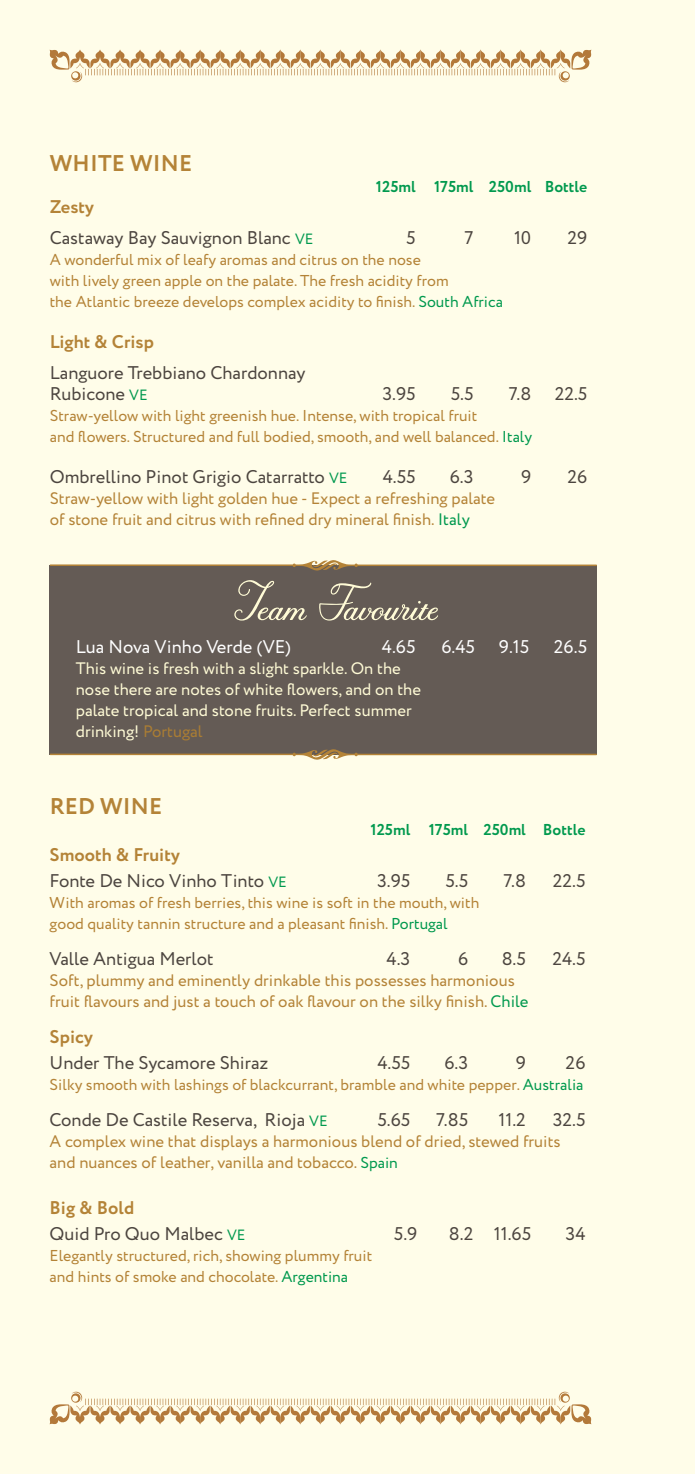
<style>
.page{position:relative;width:695px;height:1474px;background:#fff}
.page>*{position:absolute;margin:0;border:0;box-sizing:border-box;transform-origin:0 0}
.t1{font:54.25px "Tilda Grande";color:#fffbd6}
.t2{font:700 22.75px "Circe";letter-spacing:.01em;color:#b48337}
.t3{font:18.38px/25.9px "Circe";color:#4c453f}
.t4{font:18.38px "Circe";color:#fff}
.t5{font:700 18.38px "Circe";color:#b48337}
.t6{font:16.62px/21px "Circe";color:#b48337}
.t7{font:16.62px/21px "Circe";color:#fffbd6}
.t8{font:15.75px/21px "Circe";color:#b48337}
.t9{font:700 15.75px "Circe";color:#00994e}
.s1{font-weight:700;color:#b48337}
.s2{font-size:14.88px;color:#00994e}
.s3{color:#00994e}
.s4{color:#aa7d34}
.s5{font-size:15.75px;color:#00994e}
</style>
<div class="page">
<div style="left:0;top:0;width:694px;height:1473px;background:#fffde9"></div>
<svg style="left:50px;top:50px;width:541px;height:32px"></svg>
<svg style="left:50px;top:1391px;width:541px;height:33px"></svg>
<div style="left:50px;top:565px;width:547px;height:190px;background:#645b55"></div>
<svg style="left:50px;top:560px;width:547px;height:11px"></svg>
<svg style="left:50px;top:749px;width:547px;height:11px"></svg>
<h2 class="t2" style="left:50px;top:148px;width:144px">WHITE WINE</h2>
<p class="t9" style="left:376px;top:176px;width:213px">125ml 175ml 250ml Bottle</p>
<p class="t3" style="left:50px;top:192px;width:265px;line-height:31px"><span class="s1">Zesty<br></span>Castaway Bay Sauvignon Blanc <span class="s2">VE</span></p>
<p class="t3" style="left:406px;top:226px;width:11px">5</p>
<p class="t3" style="left:464px;top:226px;width:10px">7</p>
<p class="t3" style="left:514px;top:226px;width:19px">10</p>
<p class="t3" style="left:567px;top:226px;width:21px">29</p>
<p class="t8" style="left:50px;top:250px;width:454px">A wonderful mix of leafy aromas and citrus on the nose<br>with lively green apple on the palate. The fresh acidity from<br>the Atlantic breeze develops complex acidity to finish. <span class="s3">South Africa</span></p>
<p class="t5" style="left:50px;top:330px;width:106px">Light &amp; Crisp</p>
<p class="t3" style="left:50px;top:363px;width:257px;line-height:21px">Languore Trebbiano Chardonnay<br>Rubicone <span class="s2">VE</span></p>
<p class="t3" style="left:382px;top:381px;width:35px">3.95</p>
<p class="t3" style="left:450px;top:381px;width:24px">5.5</p>
<p class="t3" style="left:508px;top:381px;width:24px">7.8</p>
<p class="t3" style="left:554px;top:381px;width:34px">22.5</p>
<p class="t8" style="left:50px;top:406px;width:484px">Straw-yellow with light greenish hue. Intense, with tropical fruit<br>and flowers. Structured and full bodied, smooth, and well balanced. <span class="s3">Italy</span></p>
<p class="t3" style="left:50px;top:464px;width:299px">Ombrellino Pinot Grigio Catarratto <span class="s2">VE</span></p>
<p class="t3" style="left:383px;top:464px;width:34px">4.55</p>
<p class="t3" style="left:449px;top:464px;width:25px">6.3</p>
<p class="t3" style="left:521px;top:464px;width:12px">9</p>
<p class="t3" style="left:567px;top:464px;width:21px">26</p>
<p class="t6" style="left:50px;top:488px;width:447px">Straw-yellow with light golden hue - Expect a refreshing palate of stone fruit and citrus with refined dry mineral finish. <span class="s3">Italy</span></p>
<h1 class="t1" style="left:236px;top:568px;width:206px">Team Favourite</h1>
<p class="t4" style="left:76px;top:634px;width:216px">Lua Nova Vinho Verde (VE)</p>
<p class="t4" style="left:382px;top:634px;width:35px">4.65</p>
<p class="t4" style="left:441px;top:634px;width:35px">6.45</p>
<p class="t4" style="left:499px;top:634px;width:32px">9.15</p>
<p class="t4" style="left:554px;top:634px;width:35px">26.5</p>
<p class="t7" style="left:76px;top:658px;width:346px">This wine is fresh with a slight sparkle. On the nose there are notes of white flowers, and on the palate tropical and stone fruits. Perfect summer drinking! <span class="s4">Portugal</span></p>
<h2 class="t2" style="left:50px;top:791px;width:114px">RED WINE</h2>
<p class="t9" style="left:370px;top:819px;width:216px">125ml 175ml 250ml Bottle</p>
<p class="t3" style="left:50px;top:842px;width:238px"><span class="s1">Smooth &amp; Fruity<br></span>Fonte De Nico Vinho Tinto <span class="s2">VE</span></p>
<p class="t3" style="left:377px;top:868px;width:35px">3.95</p>
<p class="t3" style="left:445px;top:868px;width:24px">5.5</p>
<p class="t3" style="left:503px;top:868px;width:24px">7.8</p>
<p class="t3" style="left:552px;top:868px;width:34px">22.5</p>
<p class="t8" style="left:50px;top:892px;width:431px">With aromas of fresh berries, this wine is soft in the mouth, with good quality tannin structure and a pleasant finish. <span class="s3">Portugal</span></p>
<p class="t3" style="left:50px;top:946px;width:166px">Valle Antigua Merlot</p>
<p class="t3" style="left:386px;top:946px;width:25px">4.3</p>
<p class="t3" style="left:458px;top:946px;width:12px">6</p>
<p class="t3" style="left:501px;top:946px;width:26px">8.5</p>
<p class="t3" style="left:552px;top:946px;width:35px">24.5</p>
<p class="t6" style="left:50px;top:970px;width:480px">Soft, plummy and eminently drinkable this possesses harmonious fruit flavours and just a touch of oak flavour on the silky finish. <span class="s3">Chile</span></p>
<p class="t5" style="left:50px;top:1024px;width:45px">Spicy</p>
<p class="t3" style="left:50px;top:1050px;width:220px">Under The Sycamore Shiraz</p>
<p class="t3" style="left:377px;top:1050px;width:34px">4.55</p>
<p class="t3" style="left:444px;top:1050px;width:25px">6.3</p>
<p class="t3" style="left:515px;top:1050px;width:12px">9</p>
<p class="t3" style="left:565px;top:1050px;width:21px">26</p>
<p class="t8" style="left:50px;top:1074px;width:535px">Silky smooth with lashings of blackcurrant, bramble and white pepper. <span class="s3">Australia</span></p>
<p class="t3" style="left:50px;top:1107px;width:279px">Conde De Castile Reserva, Rioja <span class="s2">VE</span></p>
<p class="t3" style="left:377px;top:1107px;width:35px">5.65</p>
<p class="t3" style="left:436px;top:1107px;width:34px">7.85</p>
<p class="t3" style="left:498px;top:1107px;width:29px">11.2</p>
<p class="t3" style="left:552px;top:1107px;width:34px">32.5</p>
<p class="t6" style="left:50px;top:1131px;width:512px">A complex wine that displays a harmonious blend of dried, stewed fruits and nuances of leather, vanilla and tobacco. <span class="s5">Spain</span></p>
<p class="t3" style="left:50px;top:1194px;width:197px"><span class="s1">Big &amp; Bold<br></span>Quid Pro Quo Malbec <span class="s2">VE</span></p>
<p class="t3" style="left:394px;top:1220px;width:25px">5.9</p>
<p class="t3" style="left:449px;top:1220px;width:84px">8.2 11.65</p>
<p class="t3" style="left:565px;top:1220px;width:21px">34</p>
<p class="t8" style="left:50px;top:1245px;width:324px">Elegantly structured, rich, showing plummy fruit and hints of smoke and chocolate. <span class="s3">Argentina</span></p>
</div>
